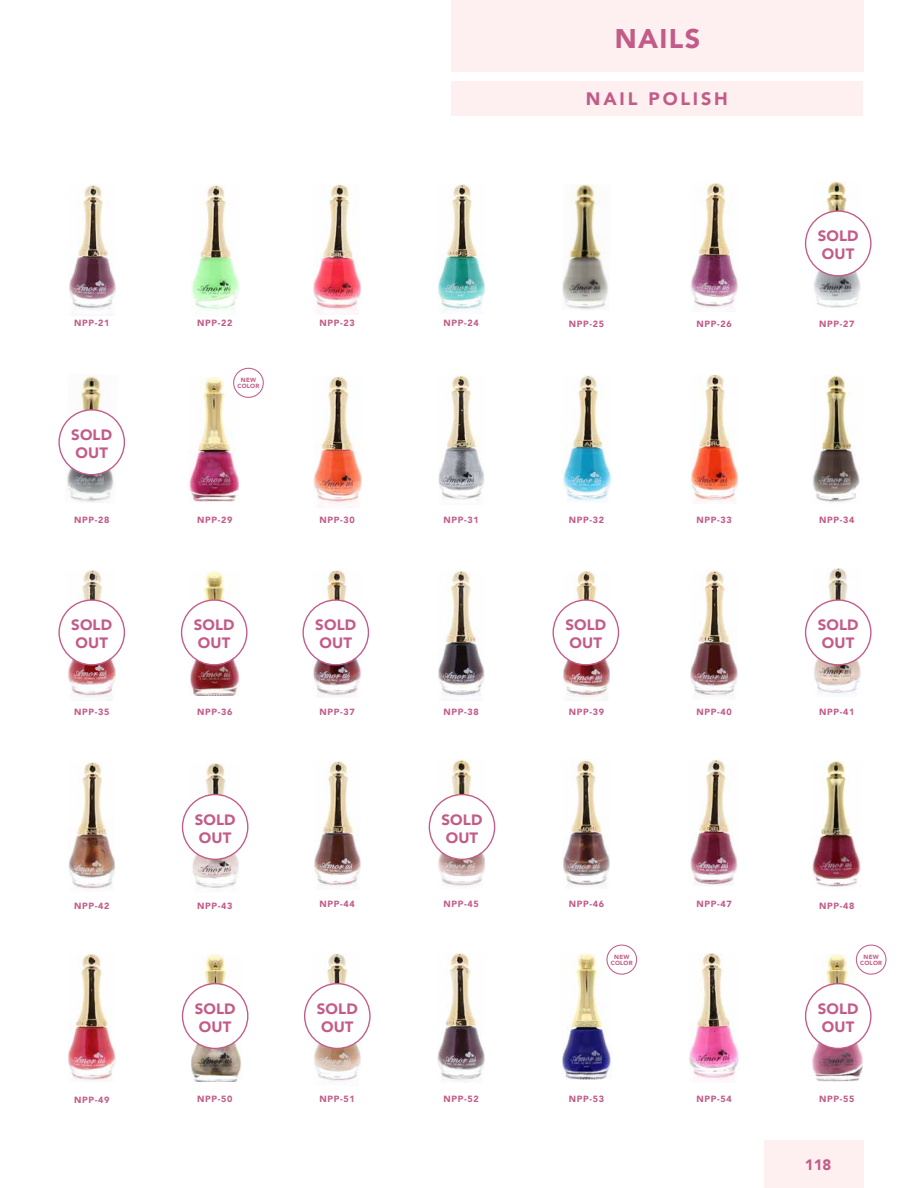
<style>
.page{position:relative;width:918px;height:1188px;background:#fff}
.page>*{position:absolute;margin:0;border:0;box-sizing:border-box;transform-origin:0 0}
.t1{font:900 27px "Avenir";letter-spacing:.045em;color:#c35b88}
.t2{font:900 18px "Avenir";letter-spacing:.16em;color:#c35b88}
.t3{font:900 15px/18px "Avenir";letter-spacing:.01em;color:#c35b88}
.t4{font:900 9px "Avenir";letter-spacing:.075em;color:#c35b88}
.t5{font:900 6px/5.8px "Avenir";letter-spacing:.035em;color:#c35b88;text-align:center}
</style>
<div class="page">
<div style="left:764px;top:1141px;width:100px;height:47px;background:#fef0f0"></div>
<img style="left:812px;top:954px;width:50px;height:127px">
<img style="left:190px;top:377px;width:49px;height:124px">
<img style="left:69px;top:185px;width:46px;height:125px">
<img style="left:191px;top:185px;width:47px;height:125px">
<img style="left:314px;top:185px;width:47px;height:125px">
<img style="left:438px;top:185px;width:46px;height:126px">
<img style="left:690px;top:183px;width:48px;height:125px">
<div style="left:451px;top:0;width:413px;height:72px;background:#fef0f0"></div>
<div style="left:451px;top:81px;width:411px;height:35px;background:#fef0f0"></div>
<img style="left:313px;top:377px;width:48px;height:126px">
<img style="left:438px;top:376px;width:46px;height:125px">
<img style="left:563px;top:376px;width:48px;height:125px">
<img style="left:690px;top:376px;width:48px;height:125px">
<img style="left:68px;top:570px;width:48px;height:126px">
<img style="left:313px;top:570px;width:49px;height:126px">
<img style="left:438px;top:571px;width:46px;height:125px">
<img style="left:564px;top:571px;width:46px;height:126px">
<img style="left:691px;top:571px;width:47px;height:125px">
<img style="left:813px;top:568px;width:48px;height:126px">
<img style="left:69px;top:763px;width:46px;height:126px">
<img style="left:191px;top:763px;width:48px;height:125px">
<img style="left:314px;top:761px;width:47px;height:126px">
<img style="left:438px;top:760px;width:47px;height:126px">
<img style="left:563px;top:760px;width:47px;height:126px">
<img style="left:690px;top:760px;width:48px;height:125px">
<img style="left:68px;top:954px;width:47px;height:126px">
<img style="left:562px;top:184px;width:47px;height:126px">
<img style="left:812px;top:181px;width:50px;height:127px">
<img style="left:65px;top:376px;width:53px;height:127px">
<img style="left:813px;top:376px;width:47px;height:127px">
<img style="left:812px;top:761px;width:49px;height:126px">
<div style="left:233px;top:368px;width:31px;height:30px;border:1px solid #c35b88;border-radius:50%"></div>
<img style="left:190px;top:571px;width:50px;height:124px">
<img style="left:314px;top:953px;width:47px;height:129px">
<img style="left:437px;top:953px;width:48px;height:129px">
<img style="left:689px;top:953px;width:50px;height:126px">
<img style="left:562px;top:952px;width:49px;height:128px">
<div style="left:606px;top:945px;width:31px;height:30px;border:1px solid #c35b88;border-radius:50%"></div>
<div style="left:856px;top:945px;width:31px;height:30px;border:1px solid #c35b88;border-radius:50%"></div>
<img style="left:191px;top:954px;width:50px;height:128px">
<div style="left:183px;top:795px;width:65px;height:64px;background:#fff;border-radius:50%"></div>
<div style="left:182px;top:794px;width:66px;height:66px;border:1px solid #c35b88;border-radius:50%"></div>
<div style="left:429px;top:795px;width:66px;height:64px;background:#fff;border-radius:50%"></div>
<div style="left:429px;top:794px;width:66px;height:66px;border:1px solid #c35b88;border-radius:50%"></div>
<div style="left:183px;top:984px;width:65px;height:64px;background:#fff;border-radius:50%"></div>
<div style="left:182px;top:983px;width:66px;height:66px;border:1px solid #c35b88;border-radius:50%"></div>
<div style="left:305px;top:984px;width:65px;height:64px;background:#fff;border-radius:50%"></div>
<div style="left:304px;top:983px;width:67px;height:66px;border:1px solid #c35b88;border-radius:50%"></div>
<div style="left:806px;top:984px;width:65px;height:64px;background:#fff;border-radius:50%"></div>
<div style="left:805px;top:983px;width:67px;height:66px;border:1px solid #c35b88;border-radius:50%"></div>
<div style="left:59px;top:410px;width:65px;height:65px;background:#fff;border-radius:50%"></div>
<div style="left:58px;top:409px;width:67px;height:66px;border:1px solid #c35b88;border-radius:50%"></div>
<div style="left:806px;top:211px;width:65px;height:65px;background:#fff;border-radius:50%"></div>
<div style="left:805px;top:210px;width:67px;height:67px;border:1px solid #c35b88;border-radius:50%"></div>
<div style="left:59px;top:600px;width:65px;height:65px;background:#fff;border-radius:50%"></div>
<div style="left:58px;top:599px;width:67px;height:67px;border:1px solid #c35b88;border-radius:50%"></div>
<div style="left:182px;top:600px;width:65px;height:65px;background:#fff;border-radius:50%"></div>
<div style="left:181px;top:599px;width:67px;height:67px;border:1px solid #c35b88;border-radius:50%"></div>
<div style="left:303px;top:600px;width:65px;height:65px;background:#fff;border-radius:50%"></div>
<div style="left:302px;top:599px;width:67px;height:67px;border:1px solid #c35b88;border-radius:50%"></div>
<div style="left:553px;top:600px;width:65px;height:65px;background:#fff;border-radius:50%"></div>
<div style="left:553px;top:599px;width:66px;height:67px;border:1px solid #c35b88;border-radius:50%"></div>
<div style="left:806px;top:600px;width:65px;height:65px;background:#fff;border-radius:50%"></div>
<div style="left:805px;top:599px;width:67px;height:67px;border:1px solid #c35b88;border-radius:50%"></div>
<h1 class="t1" style="left:615px;top:15px;width:87px">NAILS</h1>
<p class="t4" style="left:74px;top:315px;width:37px">NPP-21</p>
<p class="t4" style="left:197px;top:315px;width:37px">NPP-22</p>
<p class="t4" style="left:320px;top:315px;width:37px">NPP-23</p>
<p class="t4" style="left:443px;top:315px;width:37px">NPP-24</p>
<h3 class="t3" style="left:71px;top:425px;width:42px">SOLD<br>OUT</h3>
<p class="t5" style="left:238px;top:377px;width:23px">NEW<br>COLOR</p>
<h2 class="t2" style="left:586px;top:83px;width:144px">NAIL POLISH</h2>
<h3 class="t3" style="left:818px;top:227px;width:42px">SOLD<br>OUT</h3>
<p class="t4" style="left:569px;top:316px;width:37px">NPP-25</p>
<p class="t4" style="left:696px;top:316px;width:37px">NPP-26</p>
<p class="t4" style="left:819px;top:316px;width:37px">NPP-27</p>
<p class="t4" style="left:74px;top:512px;width:37px">NPP-28</p>
<p class="t4" style="left:197px;top:512px;width:37px">NPP-29</p>
<p class="t4" style="left:320px;top:512px;width:37px">NPP-30</p>
<p class="t4" style="left:443px;top:512px;width:37px">NPP-31</p>
<p class="t4" style="left:569px;top:512px;width:37px">NPP-32</p>
<p class="t4" style="left:696px;top:512px;width:37px">NPP-33</p>
<p class="t4" style="left:819px;top:512px;width:37px">NPP-34</p>
<h3 class="t3" style="left:71px;top:616px;width:42px">SOLD<br>OUT</h3>
<h3 class="t3" style="left:194px;top:616px;width:42px">SOLD<br>OUT</h3>
<h3 class="t3" style="left:315px;top:616px;width:42px">SOLD<br>OUT</h3>
<h3 class="t3" style="left:565px;top:616px;width:42px">SOLD<br>OUT</h3>
<h3 class="t3" style="left:818px;top:616px;width:42px">SOLD<br>OUT</h3>
<p class="t4" style="left:74px;top:705px;width:37px">NPP-35</p>
<p class="t4" style="left:197px;top:705px;width:37px">NPP-36</p>
<p class="t4" style="left:320px;top:705px;width:37px">NPP-37</p>
<p class="t4" style="left:443px;top:705px;width:37px">NPP-38</p>
<p class="t4" style="left:569px;top:705px;width:37px">NPP-39</p>
<p class="t4" style="left:696px;top:705px;width:37px">NPP-40</p>
<p class="t4" style="left:819px;top:705px;width:37px">NPP-41</p>
<h3 class="t3" style="left:195px;top:810px;width:42px">SOLD<br>OUT</h3>
<h3 class="t3" style="left:442px;top:810px;width:42px">SOLD<br>OUT</h3>
<p class="t4" style="left:74px;top:898px;width:37px">NPP-42</p>
<p class="t4" style="left:197px;top:898px;width:37px">NPP-43</p>
<p class="t4" style="left:320px;top:897px;width:37px">NPP-44</p>
<p class="t4" style="left:443px;top:897px;width:37px">NPP-45</p>
<p class="t4" style="left:569px;top:897px;width:37px">NPP-46</p>
<p class="t4" style="left:696px;top:897px;width:37px">NPP-47</p>
<p class="t4" style="left:819px;top:898px;width:37px">NPP-48</p>
<p class="t5" style="left:611px;top:954px;width:23px">NEW<br>COLOR</p>
<p class="t5" style="left:860px;top:954px;width:23px">NEW<br>COLOR</p>
<p class="t4" style="left:74px;top:1092px;width:37px">NPP-49</p>
<h3 class="t3" style="left:195px;top:999px;width:42px">SOLD<br>OUT</h3>
<h3 class="t3" style="left:317px;top:999px;width:42px">SOLD<br>OUT</h3>
<h3 class="t3" style="left:818px;top:999px;width:42px">SOLD<br>OUT</h3>
<p class="t4" style="left:197px;top:1091px;width:37px">NPP-50</p>
<p class="t4" style="left:320px;top:1091px;width:37px">NPP-51</p>
<p class="t4" style="left:443px;top:1091px;width:37px">NPP-52</p>
<p class="t4" style="left:569px;top:1091px;width:37px">NPP-53</p>
<p class="t4" style="left:696px;top:1091px;width:37px">NPP-54</p>
<p class="t4" style="left:819px;top:1091px;width:37px">NPP-55</p>
<h3 class="t3" style="left:805px;top:1156px;width:28px">118</h3>
</div>
